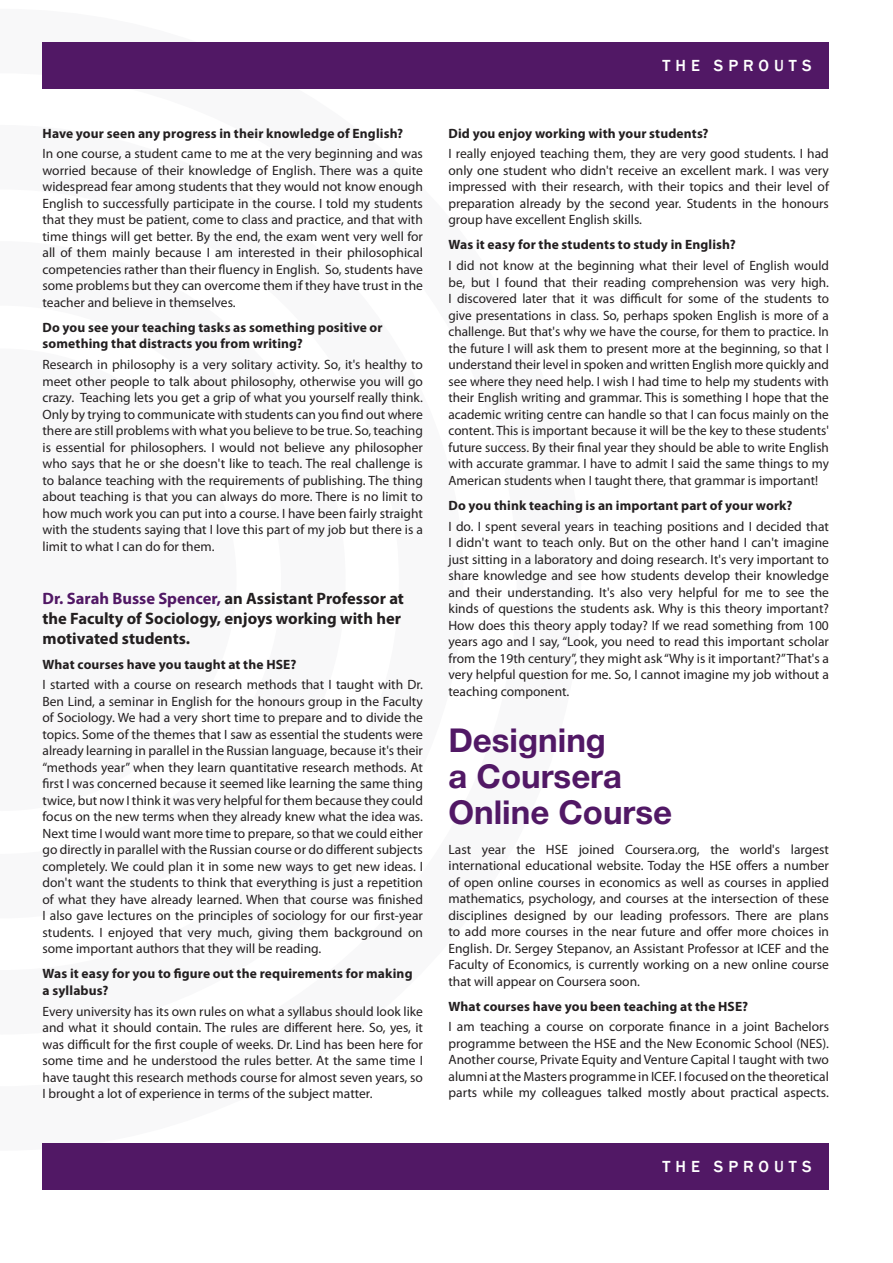
<style>
.page{position:relative;width:893px;height:1263px;background:#fff}
.page>*{position:absolute;margin:0;border:0;box-sizing:border-box;transform-origin:0 0}
.t1{font:700 33px/36px "Helvetica Neue Cyr";color:#511865}
.t2{font:700 16.5px/19.8px "Myriad Pro";color:#231f20}
.t3{font:500 16.5px "Franklin Gothic";letter-spacing:.3em;color:#fff}
.t4{font:13.5px/16.5px "Myriad Pro";color:#231f20;text-align:justify}
.t5{font:700 13.5px/16.5px "Myriad Pro";letter-spacing:.01em;color:#231f20}
.s1{color:#511865}
</style>
<div class="page">
<div style="left:43px;top:43px;width:786px;height:46px;background:#511865"></div>
<div style="left:43px;top:1143px;width:786px;height:46px;background:#511865"></div>
<p class="t5" style="left:43px;top:124px;width:362px">Have your seen any progress in their knowledge of English?</p>
<p class="t4" style="left:43px;top:145px;width:382px">In one course, a student came to me at the very beginning and was worried because of their knowledge of English. There was a quite widespread fear among students that they would not know enough English to successfully participate in the course. I told my students that they must be patient, come to class and practice, and that with time things will get better. By the end, the exam went very well for all of them mainly because I am interested in their philosophical competencies rather than their fluency in English. So, students have some problems but they can overcome them if they have trust in the teacher and believe in themselves.</p>
<p class="t5" style="left:43px;top:319px;width:342px">Do you see your teaching tasks as something positive or something that distracts you from writing?</p>
<p class="t4" style="left:43px;top:356px;width:382px">Research in philosophy is a very solitary activity. So, it's healthy to meet other people to talk about philosophy, otherwise you will go crazy. Teaching lets you get a grip of what you yourself really think.<br>Only by trying to communicate with students can you find out where there are still problems with what you believe to be true. So, teaching is essential for philosophers. I would not believe any philosopher who says that he or she doesn't like to teach. The real challenge is to balance teaching with the requirements of publishing. The thing about teaching is that you can always do more. There is no limit to how much work you can put into a course. I have been fairly straight with the students saying that I love this part of my job but there is a limit to what I can do for them.</p>
<p class="t2" style="left:43px;top:588px;width:363px"><span class="s1">Dr. Sarah Busse Spencer,</span> an Assistant Professor at the Faculty of Sociology, enjoys working with her motivated students.</p>
<p class="t5" style="left:43px;top:655px;width:255px">What courses have you taught at the HSE?</p>
<p class="t4" style="left:43px;top:676px;width:382px">I started with a course on research methods that I taught with Dr.<br>Ben Lind, a seminar in English for the honours group in the Faculty of Sociology. We had a very short time to prepare and to divide the topics. Some of the themes that I saw as essential the students were already learning in parallel in the Russian language, because it's their “methods year” when they learn quantitative research methods. At first I was concerned because it seemed like learning the same thing twice, but now I think it was very helpful for them because they could focus on the new terms when they already knew what the idea was.<br>Next time I would want more time to prepare, so that we could either go directly in parallel with the Russian course or do different subjects completely. We could plan it in some new ways to get new ideas. I don't want the students to think that everything is just a repetition of what they have already learned. When that course was finished I also gave lectures on the principles of sociology for our first-year students. I enjoyed that very much, giving them background on some important authors that they will be reading.</p>
<p class="t5" style="left:43px;top:965px;width:372px">Was it easy for you to figure out the requirements for making a syllabus?</p>
<p class="t4" style="left:43px;top:1003px;width:382px">Every university has its own rules on what a syllabus should look like and what it should contain. The rules are different here. So, yes, it was difficult for the first couple of weeks. Dr. Lind has been here for some time and he understood the rules better. At the same time I have taught this research methods course for almost seven years, so I brought a lot of experience in terms of the subject matter.</p>
<p class="t3" style="left:663px;top:56px;width:150px">THE SPROUTS</p>
<p class="t5" style="left:448px;top:124px;width:262px">Did you enjoy working with your students?</p>
<p class="t4" style="left:448px;top:145px;width:382px">I really enjoyed teaching them, they are very good students. I had only one student who didn't receive an excellent mark. I was very impressed with their research, with their topics and their level of preparation already by the second year. Students in the honours group have excellent English skills.</p>
<p class="t5" style="left:448px;top:236px;width:289px">Was it easy for the students to study in English?</p>
<p class="t4" style="left:448px;top:257px;width:382px">I did not know at the beginning what their level of English would be, but I found that their reading comprehension was very high.<br>I discovered later that it was difficult for some of the students to give presentations in class. So, perhaps spoken English is more of a challenge. But that's why we have the course, for them to practice. In the future I will ask them to present more at the beginning, so that I understand their level in spoken and written English more quickly and see where they need help. I wish I had time to help my students with their English writing and grammar. This is something I hope that the academic writing centre can handle so that I can focus mainly on the content. This is important because it will be the key to these students' future success. By their final year they should be able to write English with accurate grammar. I have to admit I said the same things to my American students when I taught there, that grammar is important!</p>
<p class="t5" style="left:448px;top:496px;width:345px">Do you think teaching is an important part of your work?</p>
<p class="t4" style="left:448px;top:517px;width:382px">I do. I spent several years in teaching positions and I decided that I didn't want to teach only. But on the other hand I can't imagine just sitting in a laboratory and doing research. It's very important to share knowledge and see how students develop their knowledge and their understanding. It's also very helpful for me to see the kinds of questions the students ask. Why is this theory important?<br>How does this theory apply today? If we read something from 100 years ago and I say, “Look, you need to read this important scholar from the 19th century”, they might ask “Why is it important?” That's a very helpful question for me. So, I cannot imagine my job without a teaching component.</p>
<h1 class="t1" style="left:448px;top:723px;width:225px">Designing<br>a Coursera<br>Online Course</h1>
<p class="t4" style="left:448px;top:840px;width:382px">Last year the HSE joined Coursera.org, the world's largest international educational website. Today the HSE offers a number of open online courses in economics as well as courses in applied mathematics, psychology, and courses at the intersection of these disciplines designed by our leading professors. There are plans to add more courses in the near future and offer more choices in English. Dr. Sergey Stepanov, an Assistant Professor at ICEF and the Faculty of Economics, is currently working on a new online course that will appear on Coursera soon.</p>
<p class="t5" style="left:448px;top:997px;width:301px">What courses have you been teaching at the HSE?</p>
<p class="t4" style="left:448px;top:1018px;width:382px">I am teaching a course on corporate finance in a joint Bachelors programme between the HSE and the New Economic School (NES).<br>Another course, Private Equity and Venture Capital I taught with two alumni at the Masters programme in ICEF. I focused on the theoretical parts while my colleagues talked mostly about practical aspects.</p>
<p class="t3" style="left:663px;top:1157px;width:150px">THE SPROUTS</p>
</div>
